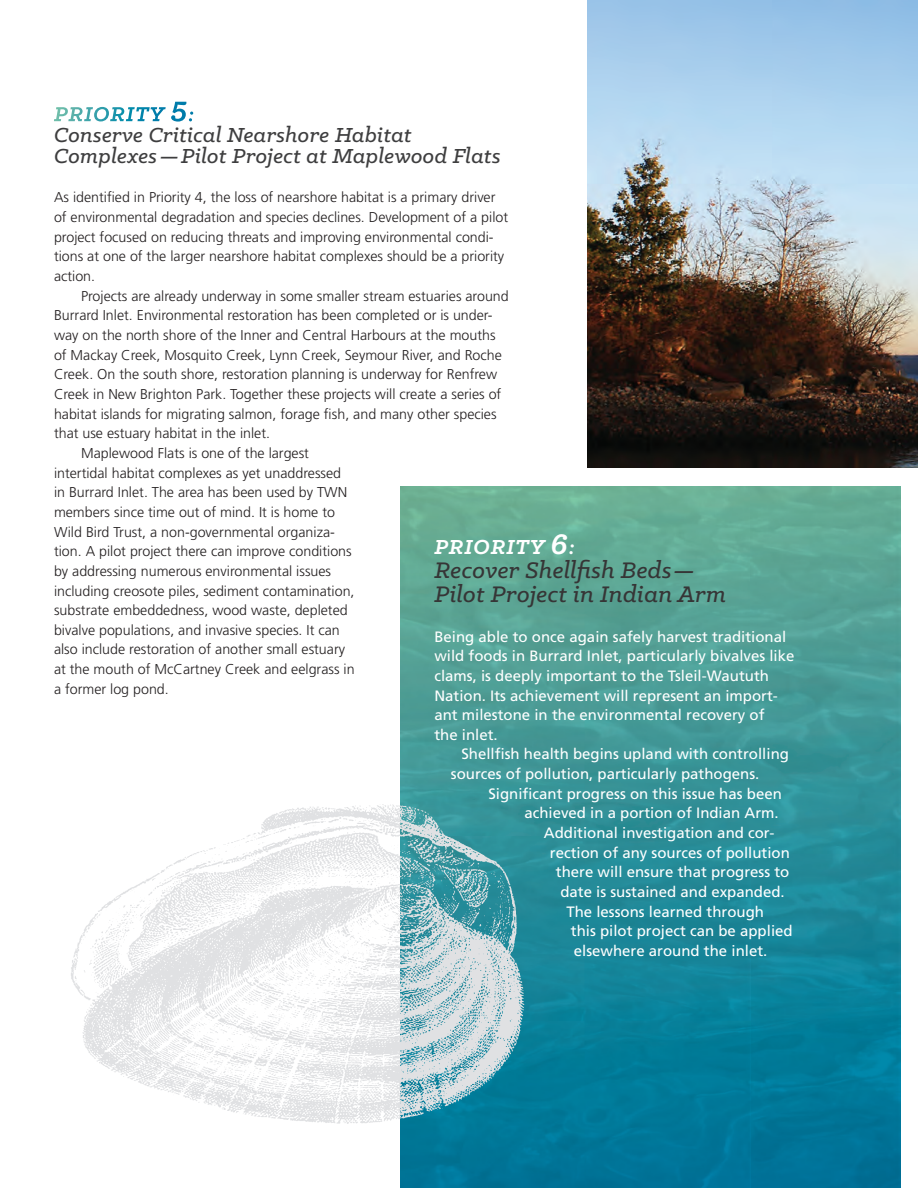
<style>
.page{position:relative;width:918px;height:1188px;background:#fff}
.page>*{position:absolute;margin:0;border:0;box-sizing:border-box;transform-origin:0 0}
.t1{font:italic 500 25.5px/24px "Klinic Slab";letter-spacing:.015em;color:#363536}
.t2{font:italic 500 22.95px/21px "Klinic Slab";letter-spacing:.015em;color:#3e3e3f}
.t3{font:italic 700 22.95px "Klinic Slab";letter-spacing:.04em;color:#fff}
.t4{font:15px/19.6px "Frutiger";color:#fff}
.t5{font:300 14.25px/19.6px "Frutiger";color:#231f20}
.s1{font-weight:700;color:#fff}
.s2{font-weight:700;font-size:31.95px;color:#fff}
.s3{font-size:31.95px}
</style>
<div class="page">
<img style="left:588px;top:0;width:330px;height:468px">
<img style="left:401px;top:486px;width:499px;height:702px">
<img style="left:71px;top:789px;width:493px;height:340px">
<h2 class="t2" style="left:54px;top:103px;width:448px"><span class="s1">PRIORITY</span> <span class="s2">5</span><span class="s1">:<br></span>Conserve Critical Nearshore Habitat<br>Complexes—Pilot Project at Maplewood Flats</h2>
<p class="t5" style="left:54px;top:188px;width:456px">As identified in Priority 4, the loss of nearshore habitat is a primary driver of environmental degradation and species declines. Development of a pilot project focused on reducing threats and improving environmental condi&shy;tions at one of the larger nearshore habitat complexes should be a priority action.</p>
<p class="t5" style="left:81px;top:286px;width:429px">Projects are already underway in some smaller stream estuaries around</p>
<p class="t5" style="left:54px;top:306px;width:440px">Burrard Inlet. Environmental restoration has been completed or is under-</p>
<p class="t5" style="left:54px;top:326px;width:443px">way on the north shore of the Inner and Central Harbours at the mouths</p>
<p class="t5" style="left:54px;top:345px;width:449px">of Mackay Creek, Mosquito Creek, Lynn Creek, Seymour River, and Roche</p>
<p class="t5" style="left:54px;top:365px;width:445px">Creek. On the south shore, restoration planning is underway for Renfrew</p>
<p class="t5" style="left:54px;top:384px;width:449px">Creek in New Brighton Park. Together these projects will create a series of</p>
<p class="t5" style="left:54px;top:404px;width:444px">habitat islands for migrating salmon, forage fish, and many other species</p>
<p class="t5" style="left:54px;top:424px;width:218px">that use estuary habitat in the inlet.</p>
<p class="t5" style="left:81px;top:443px;width:230px">Maplewood Flats is one of the largest</p>
<p class="t5" style="left:54px;top:463px;width:289px">intertidal habitat complexes as yet unaddressed</p>
<p class="t5" style="left:54px;top:483px;width:295px">in Burrard Inlet. The area has been used by TWN</p>
<p class="t5" style="left:54px;top:502px;width:283px">members since time out of mind. It is home to</p>
<p class="t5" style="left:54px;top:522px;width:282px">Wild Bird Trust, a non-governmental organiza-</p>
<p class="t5" style="left:54px;top:542px;width:299px">tion. A pilot project there can improve conditions</p>
<p class="t5" style="left:54px;top:561px;width:279px">by addressing numerous environmental issues</p>
<p class="t5" style="left:54px;top:581px;width:302px">including creosote piles, sediment contamination,</p>
<p class="t5" style="left:54px;top:601px;width:295px">substrate embeddedness, wood waste, depleted</p>
<p class="t5" style="left:54px;top:620px;width:287px">bivalve populations, and invasive species. It can</p>
<p class="t5" style="left:54px;top:640px;width:293px">also include restoration of another small estuary</p>
<p class="t5" style="left:54px;top:660px;width:302px">at the mouth of McCartney Creek and eelgrass in</p>
<p class="t5" style="left:54px;top:679px;width:116px">a former log pond.</p>
<h2 class="t3" style="left:434px;top:532px;width:142px">PRIORITY <span class="s3">6</span>:</h2>
<h1 class="t1" style="left:434px;top:558px;width:293px">Recover Shellfish Beds—<br>Pilot Project in Indian Arm</h1>
<p class="t4" style="left:434px;top:627px;width:361px">Being able to once again safely harvest traditional wild foods in Burrard Inlet, particularly bivalves like clams, is deeply important to the Tsleil-Waututh Nation. Its achievement will represent an import&shy;ant milestone in the environmental recovery of<br>the inlet.</p>
<p class="t4" style="left:451px;top:745px;width:340px;text-indent:10px">Shellfish health begins upland with controlling sources of pollution, particularly pathogens.</p>
<p class="t4" style="left:488px;top:784px;width:295px">Significant progress on this issue has been</p>
<p class="t4" style="left:524px;top:803px;width:256px">achieved in a portion of Indian Arm.</p>
<p class="t4" style="left:544px;top:823px;width:232px">Additional investigation and cor-</p>
<p class="t4" style="left:550px;top:843px;width:242px">rection of any sources of pollution</p>
<p class="t4" style="left:556px;top:862px;width:235px">there will ensure that progress to</p>
<p class="t4" style="left:560px;top:882px;width:226px">date is sustained and expanded.</p>
<p class="t4" style="left:566px;top:902px;width:199px">The lessons learned through</p>
<p class="t4" style="left:571px;top:921px;width:223px">this pilot project can be applied</p>
<p class="t4" style="left:574px;top:941px;width:195px">elsewhere around the inlet.</p>
</div>
